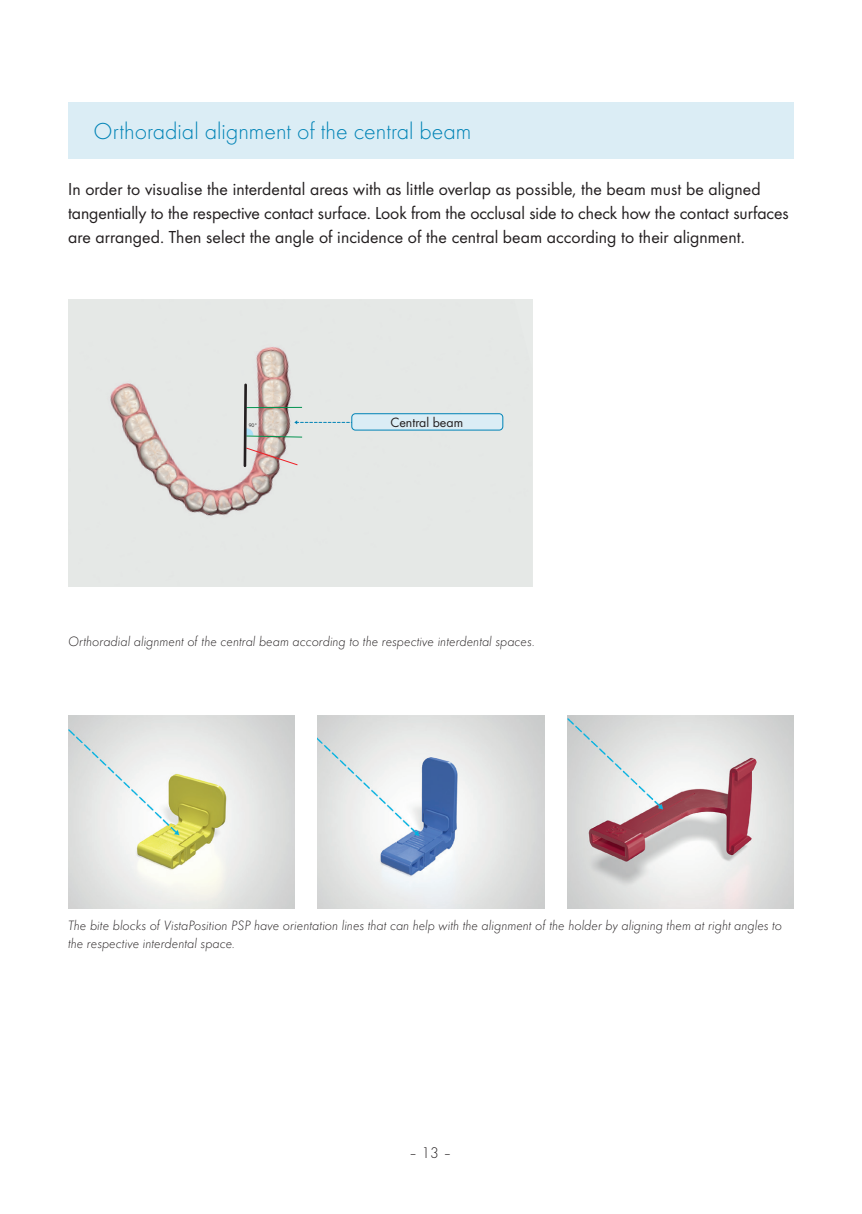
<style>
.page{position:relative;width:862px;height:1214px;background:#fff}
.page>*{position:absolute;margin:0;border:0;box-sizing:border-box;transform-origin:0 0}
.t1{font:300 24px "Futura";color:#0083b6}
.t2{font:18px/24px "Futura Boo";letter-spacing:.005em;color:#231f20}
.t3{font:300 16px "Futura";color:#231f20}
.t4{font:italic 300 14px/18px "Futura";color:#231f20}
.t5{font:14px "Futura Boo";color:#231f20}
.t6{font:5.2px "Futura Boo";color:#231f20}
</style>
<div class="page">
<img style="left:317px;top:715px;width:227px;height:193px">
<img style="left:567px;top:715px;width:227px;height:193px">
<img style="left:68px;top:715px;width:227px;height:193px">
<div style="left:68px;top:299px;width:464px;height:287px;background:#e5e8e6"></div>
<svg style="left:242px;top:382px;width:163px;height:86px;background:#d8d7d4"></svg>
<div style="left:68px;top:102px;width:726px;height:57px;background:#dbedf5"></div>
<div style="left:352px;top:413px;width:151px;height:17px;background:#dbedf5;border-radius:4px"></div>
<div style="left:351px;top:413px;width:152px;height:17px;border:1px solid #0083b6;border-radius:4px"></div>
<h1 class="t1" style="left:94px;top:116px;width:379px">Orthoradial alignment of the central beam</h1>
<p class="t2" style="left:68px;top:176px;width:722px">In order to visualise the interdental areas with as little overlap as possible, the beam must be aligned tangentially to the respective contact surface. Look from the occlusal side to check how the contact surfaces are arranged. Then select the angle of incidence of the central beam according to their alignment.</p>
<p class="t6" style="left:249px;top:422px;width:10px">90°</p>
<p class="t5" style="left:390px;top:412px;width:74px">Central beam</p>
<p class="t4" style="left:68px;top:631px;width:468px">Orthoradial alignment of the central beam according to the respective interdental spaces.</p>
<p class="t4" style="left:68px;top:915px;width:715px">The bite blocks of VistaPosition PSP have orientation lines that can help with the alignment of the holder by aligning them at right angles to the respective interdental space.</p>
<p class="t3" style="left:409px;top:1141px;width:45px">– 13 –</p>
</div>
